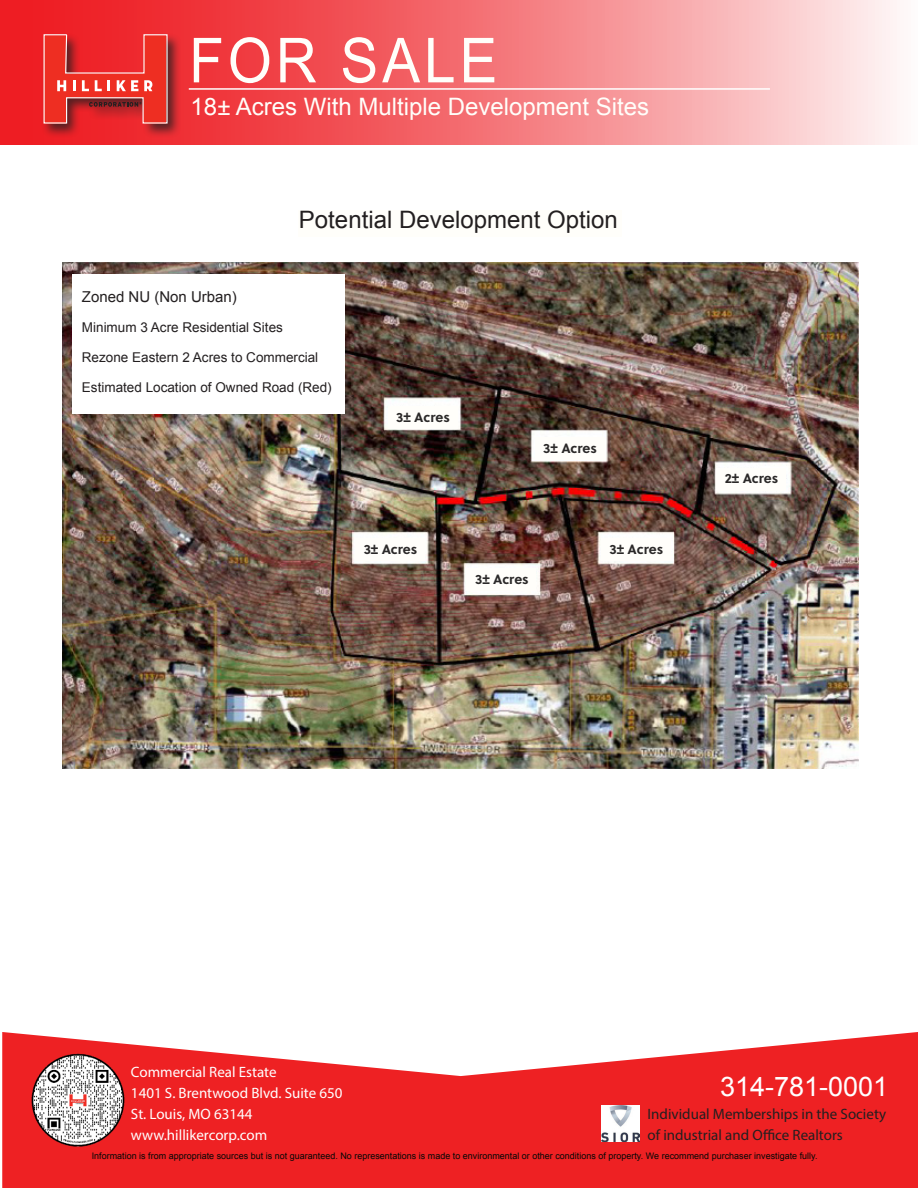
<style>
.page{position:relative;width:918px;height:1188px;background:#fff}
.page>*{position:absolute;margin:0;border:0;box-sizing:border-box;transform-origin:0 0}
.t1{font:62.1px "Arial";letter-spacing:.07em;color:#fffefa;scale:.91 1}
.t2{font:27px "Arial";color:#fff}
.t3{font:24px "Arial";color:#fffefa}
.t4{font:24px "Arial";color:#231f20}
.t5{font:15px/21px "Myriad Pro";color:#fff}
.t6{font:15px/21px "Myriad Pro";color:#231f20}
.t7{font:15px "Arial";color:#231f20}
.t8{font:13.5px "Arial";color:#231f20}
.t9{font:700 13.5px "Soleil";color:#2b2929}
.t10{font:9px "Arial";color:#050706}
</style>
<div class="page">
<svg style="left:0;top:0;width:897px;height:144px;background:#f47c80"></svg>
<div style="left:41px;top:33px;width:140px;height:106px;background:#231f20;opacity:.75"></div>
<svg style="left:43px;top:34px;width:125px;height:90px;background:#e13c39"></svg>
<hr style="left:189px;top:88px;width:581px;height:2px;background:#fff">
<svg style="left:2px;top:1032px;width:916px;height:156px;background:#f04244"></svg>
<img style="left:30px;top:1052px;width:96px;height:96px">
<img style="left:601px;top:1106px;width:39px;height:36px">
<div style="left:299px;top:211px;width:323px;height:26px;background:#fffefa"></div>
<img style="left:63px;top:263px;width:795px;height:505px">
<div style="left:72px;top:274px;width:273px;height:140px;background:#fff"></div>
<div style="left:388px;top:406px;width:69px;height:22px;background:#fffefa"></div>
<div style="left:535px;top:438px;width:69px;height:22px;background:#fffefa"></div>
<div style="left:601px;top:539px;width:69px;height:22px;background:#fffefa"></div>
<div style="left:716px;top:468px;width:70px;height:22px;background:#fffefa"></div>
<div style="left:355px;top:539px;width:70px;height:22px;background:#fffefa"></div>
<div style="left:467px;top:568px;width:69px;height:22px;background:#fffefa"></div>
<h1 class="t1" style="left:189px;top:20px;width:340px">FOR SALE</h1>
<h3 class="t3" style="left:191px;top:91px;width:460px">18± Acres With Multiple Development Sites</h3>
<h3 class="t4" style="left:299px;top:204px;width:320px">Potential Development Option</h3>
<h3 class="t7" style="left:82px;top:287px;width:157px">Zoned NU (Non Urban)</h3>
<h3 class="t8" style="left:82px;top:318px;width:203px">Minimum 3 Acre Residential Sites</h3>
<h3 class="t8" style="left:82px;top:348px;width:238px">Rezone Eastern 2 Acres to Commercial</h3>
<h3 class="t8" style="left:82px;top:378px;width:251px">Estimated Location of Owned Road (Red)</h3>
<h3 class="t9" style="left:396px;top:406px;width:55px">3± Acres</h3>
<h3 class="t9" style="left:543px;top:438px;width:55px">3± Acres</h3>
<h3 class="t9" style="left:364px;top:539px;width:55px">3± Acres</h3>
<h3 class="t9" style="left:475px;top:568px;width:55px">3± Acres</h3>
<h3 class="t9" style="left:610px;top:539px;width:55px">3± Acres</h3>
<h3 class="t9" style="left:725px;top:468px;width:55px">2± Acres</h3>
<h3 class="t5" style="left:131px;top:1061px;width:213px">Commercial Real Estate<br>1401 S. Brentwood Blvd. Suite 650<br>St. Louis, MO 63144 www.hillikercorp.com</h3>
<h2 class="t2" style="left:720px;top:1069px;width:170px">314-781-0001</h2>
<h3 class="t6" style="left:648px;top:1103px;width:240px">Individual Memberships in the Society of industrial and Office Realtors</h3>
<p class="t10" style="left:92px;top:1150px;width:727px">Information is from appropriate sources but is not guaranteed. No representations is made to environmental or other conditions of property. We recommend purchaser investigate fully.</p>
</div>
